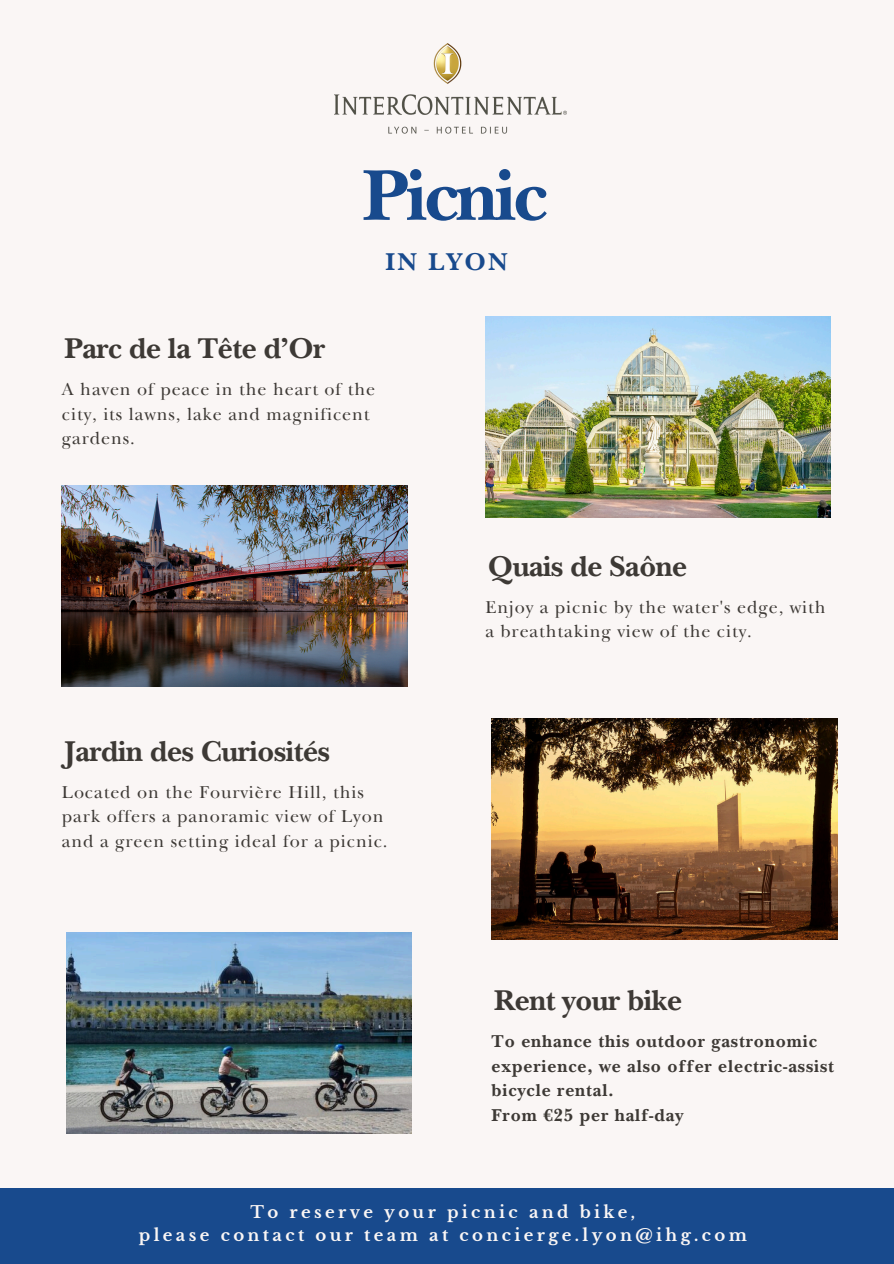
<style>
.page{position:relative;width:894px;height:1264px;background:#fff}
.page>*{position:absolute;margin:0;border:0;box-sizing:border-box;transform-origin:0 0}
.t1{font:700 75px "New Baskerville ITC Pro";letter-spacing:-.04em;color:#184a8d}
.t2{font:700 30px "New Baskerville ITC Pro";letter-spacing:-.01em;color:#3d3935}
.t3{font:700 25.5px "New Baskerville ITC Pro";letter-spacing:.09em;color:#184a8d}
.t4{font:18px/24.8px "New Baskerville ITC Pro";letter-spacing:.05em;color:#3d3935}
.t5{font:700 18px/24.8px "New Baskerville ITC Pro";letter-spacing:.05em;color:#3d3935}
.t6{font:700 16.5px/22.5px "Libre Baskerville";letter-spacing:.205em;color:#faf6f5;text-align:center}
</style>
<div class="page">
<div style="left:0;top:0;width:893px;height:1263px;background:#faf6f5"></div>
<img style="left:485px;top:316px;width:345px;height:201px">
<img style="left:62px;top:485px;width:345px;height:201px">
<img style="left:491px;top:718px;width:345px;height:221px">
<img style="left:335px;top:43px;width:231px;height:91px">
<img style="left:66px;top:932px;width:345px;height:201px">
<div style="left:0;top:1188px;width:893px;height:75px;background:#184a8d"></div>
<h1 class="t1" style="left:362px;top:169px;width:187px">Picnic</h1>
<h3 class="t3" style="left:385px;top:253px;width:124px">IN LYON</h3>
<h2 class="t2" style="left:64px;top:338px;width:262px">Parc de la Tête d’Or</h2>
<p class="t4" style="left:62px;top:379px;width:315px">A haven of peace in the heart of the city, its lawns, lake and magnificent gardens.</p>
<h2 class="t2" style="left:64px;top:740px;width:267px">Jardin des Curiosités</h2>
<p class="t4" style="left:62px;top:782px;width:327px">Located on the Fourvière Hill, this park offers a panoramic view of Lyon and a green setting ideal for a picnic.</p>
<h2 class="t2" style="left:487px;top:555px;width:201px">Quais de Saône</h2>
<p class="t4" style="left:485px;top:597px;width:342px">Enjoy a picnic by the water's edge, with a breathtaking view of the city.</p>
<h2 class="t2" style="left:494px;top:989px;width:189px">Rent your bike</h2>
<h4 class="t5" style="left:491px;top:1031px;width:344px">To enhance this outdoor gastronomic experience, we also offer electric-assist bicycle rental.<br>From €25 per half-day</h4>
<h4 class="t6" style="left:139px;top:1201px;width:609px">To reserve your picnic and bike,<br>please contact our team at concierge.lyon@ihg.com</h4>
</div>
